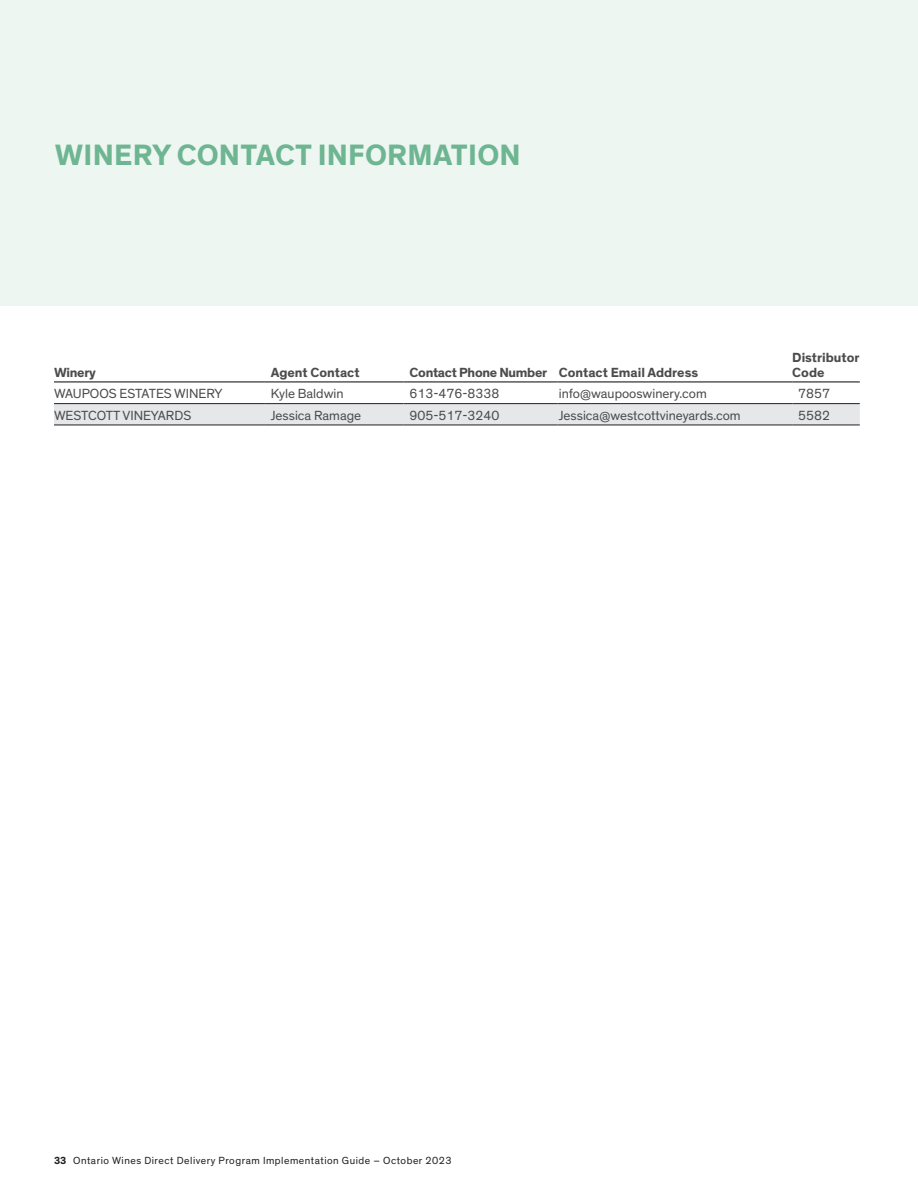
<style>
.page{position:relative;width:918px;height:1188px;background:#fff}
.page>*{position:absolute;margin:0;border:0;box-sizing:border-box;transform-origin:0 0}
.Heading{font:700 30px "Theinhardt";letter-spacing:.01em;color:#6eb592}
.table_body{font:13.5px "Theinhardt";color:#4b4c4d}
.table_body-2{font:700 13.5px/15px "Theinhardt";color:#4b4c4d}
.table_body-3{font:700 13.5px "Theinhardt";letter-spacing:-.02em;color:#4b4c4d}
.t1{font:10.5px "Theinhardt";letter-spacing:.05em;color:#231f20}
.s1{font-weight:700}
</style>
<div class="page">
<div style="left:0;top:0;width:918px;height:306px;background:#eef6f2"></div>
<svg style="left:54px;top:404px;width:806px;height:21px;background:#dfe0e2"></svg>
<hr style="left:54px;top:381px;width:211px;height:1px;background:#231f20">
<hr style="left:265px;top:381px;width:139px;height:1px;background:#231f20">
<hr style="left:404px;top:381px;width:153px;height:1px;background:#231f20">
<hr style="left:557px;top:381px;width:235px;height:1px;background:#231f20">
<hr style="left:792px;top:381px;width:68px;height:1px;background:#231f20">
<hr style="left:54px;top:403px;width:211px;height:1px;background:#231f20">
<hr style="left:265px;top:403px;width:139px;height:1px;background:#231f20">
<hr style="left:404px;top:403px;width:153px;height:1px;background:#231f20">
<hr style="left:557px;top:403px;width:235px;height:1px;background:#231f20">
<hr style="left:792px;top:403px;width:68px;height:1px;background:#231f20">
<hr style="left:54px;top:425px;width:211px;height:1px;background:#231f20">
<hr style="left:265px;top:425px;width:139px;height:1px;background:#231f20">
<hr style="left:404px;top:425px;width:153px;height:1px;background:#231f20">
<hr style="left:557px;top:425px;width:235px;height:1px;background:#231f20">
<hr style="left:792px;top:425px;width:68px;height:1px;background:#231f20">
<p class="Heading" style="left:55px;top:136px;width:467px">WINERY CONTACT INFORMATION</p>
<p class="table_body-2" style="left:54px;top:365px;width:44px">Winery</p>
<p class="table_body-2" style="left:271px;top:365px;width:90px">Agent Contact</p>
<p class="table_body-3" style="left:410px;top:364px;width:139px">Contact Phone Number</p>
<p class="table_body-2" style="left:559px;top:365px;width:141px">Contact Email Address</p>
<p class="table_body-2" style="left:792px;top:350px;width:69px">Distributor<br>Code</p>
<p class="table_body" style="left:54px;top:386px;width:170px">WAUPOOS ESTATES WINERY</p>
<p class="table_body" style="left:271px;top:386px;width:74px">Kyle Baldwin</p>
<p class="table_body" style="left:410px;top:386px;width:91px">613-476-8338</p>
<p class="table_body" style="left:559px;top:386px;width:149px">info@waupooswinery.com</p>
<p class="table_body" style="left:798px;top:386px;width:33px">7857</p>
<p class="table_body" style="left:54px;top:407px;width:139px">WESTCOTT VINEYARDS</p>
<p class="table_body" style="left:271px;top:407px;width:92px">Jessica Ramage</p>
<p class="table_body" style="left:410px;top:407px;width:91px">905-517-3240</p>
<p class="table_body" style="left:559px;top:407px;width:183px">Jessica@westcottvineyards.com</p>
<p class="table_body" style="left:798px;top:407px;width:33px">5582</p>
<p class="t1" style="left:54px;top:1154px;width:399px"><span class="s1">33</span> Ontario Wines Direct Delivery Program Implementation Guide – October 2023</p>
</div>
